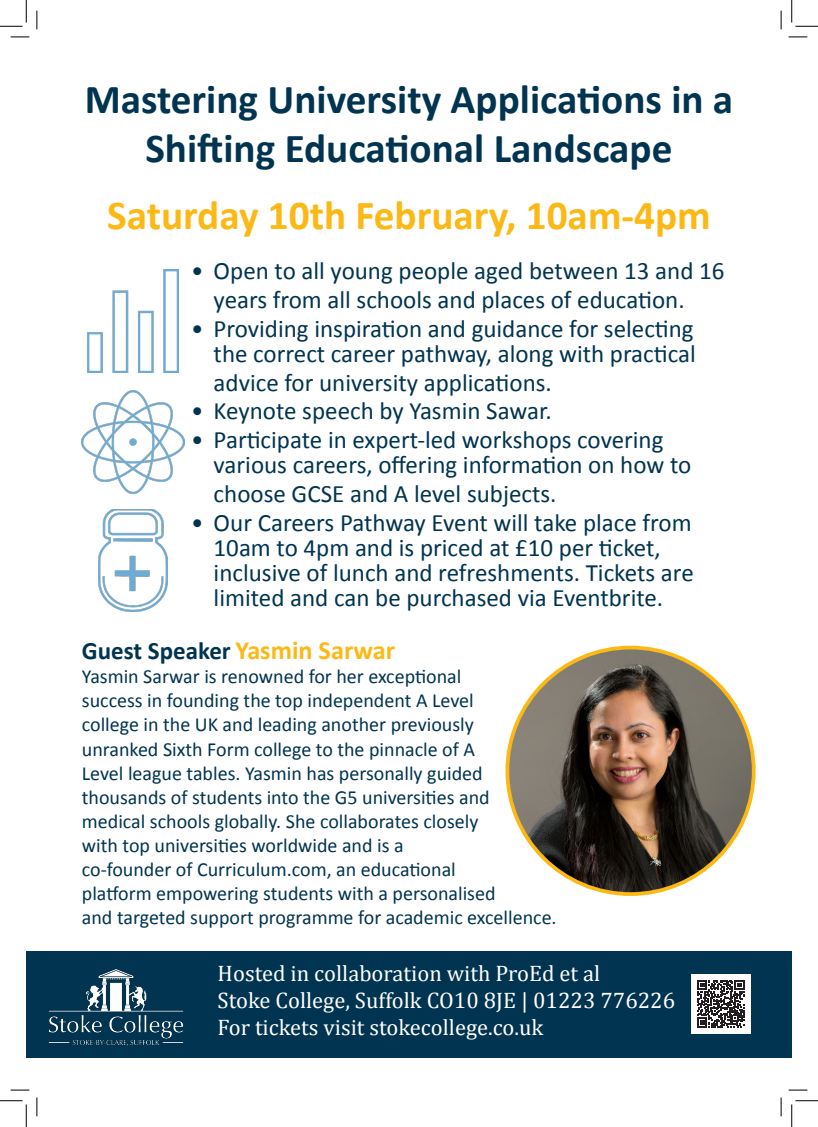
<style>
.page{position:relative;width:818px;height:1127px;background:#fff}
.page>*{position:absolute;margin:0;border:0;box-sizing:border-box;transform-origin:0 0}
.t1{font:700 41.25px/49.5px "Calibri";color:#013450;text-align:center}
.t2{font:700 41.25px "Calibri";color:#fcb814}
.t3{font:25px/25px "Calibri";color:#013450}
.t4{font:700 25px "Calibri";color:#013450}
.t5{font:22.5px "Cambria";color:#fff}
.t6{font:20px/24px "Calibri";color:#013450}
.s1{font-size:26.25px;color:#fcb814}
</style>
<div class="page">
<div style="left:26px;top:951px;width:766px;height:106px;background:#013450"></div>
<img style="left:48px;top:969px;width:136px;height:77px">
<div style="left:691px;top:973px;width:59px;height:60px;background:#fff"></div>
<svg style="left:697px;top:980px;width:48px;height:47px"></svg>
<img style="left:507px;top:647px;width:247px;height:246px;border-radius:123px">
<img style="left:88px;top:270px;width:91px;height:103px">
<img style="left:82px;top:390px;width:103px;height:103px">
<img style="left:98px;top:509px;width:70px;height:102px">
<svg style="left:11px;top:36px;width:18px;height:2px"></svg>
<svg style="left:788px;top:36px;width:19px;height:2px"></svg>
<svg style="left:11px;top:1089px;width:18px;height:1px"></svg>
<svg style="left:788px;top:1089px;width:19px;height:1px"></svg>
<svg style="left:36px;top:11px;width:2px;height:18px"></svg>
<svg style="left:36px;top:1097px;width:2px;height:18px"></svg>
<svg style="left:780px;top:11px;width:2px;height:18px"></svg>
<svg style="left:780px;top:1097px;width:2px;height:18px"></svg>
<svg style="left:0;top:0;width:27px;height:27px"></svg>
<svg style="left:0;top:1100px;width:27px;height:26px"></svg>
<svg style="left:791px;top:0;width:27px;height:27px"></svg>
<svg style="left:791px;top:1100px;width:27px;height:26px"></svg>
<p class="t1" style="left:85px;top:73px;width:650px">Mastering University Applications in a<br>Shifting Educational Landscape</p>
<p class="t2" style="left:107px;top:186px;width:605px">Saturday 10th February, 10am-4pm</p>
<p class="t3" style="left:214px;top:256px;width:512px;line-height:28.8px;text-indent:-22px">• Open to all young people aged between 13 and 16 years from all schools and places of education.</p>
<p class="t3" style="left:191px;top:315px;width:506px;text-align:right">• Providing inspiration and guidance for selecting the correct career pathway, along with practical</p>
<p class="t3" style="left:214px;top:369px;width:340px">advice for university applications.</p>
<p class="t3" style="left:191px;top:397px;width:362px">• Keynote speech by Yasmin Sawar.</p>
<p class="t3" style="left:214px;top:426px;width:479px;text-indent:-22px">• Participate in expert-led workshops covering various careers, offering information on how to</p>
<p class="t3" style="left:214px;top:480px;width:344px">choose GCSE and A level subjects.</p>
<p class="t3" style="left:214px;top:509px;width:482px;text-indent:-22px">• Our Careers Pathway Event will take place from 10am to 4pm and is priced at £10 per ticket, inclusive of lunch and refreshments. Tickets are limited and can be purchased via Eventbrite.</p>
<p class="t4" style="left:82px;top:633px;width:315px">Guest Speaker <span class="s1">Yasmin Sarwar</span></p>
<p class="t6" style="left:82px;top:664px;width:409px">Yasmin Sarwar is renowned for her exceptional success in founding the top independent A Level college in the UK and leading another previously unranked Sixth Form college to the pinnacle of A Level league tables. Yasmin has personally guided thousands of students into the G5 universities and medical schools globally. She collaborates closely with top universities worldwide and is a</p>
<p class="t6" style="left:82px;top:856px;width:476px">co-founder of Curriculum.com, an educational<br>platform empowering students with a personalised<br>and targeted support programme for academic excellence.</p>
<p class="t5" style="left:218px;top:959px;width:384px">Hosted in collaboration with ProEd et al</p>
<p class="t5" style="left:218px;top:986px;width:459px">Stoke College, Suffolk CO10 8JE | 01223 776226</p>
<p class="t5" style="left:218px;top:1013px;width:327px">For tickets visit stokecollege.co.uk</p>
</div>
